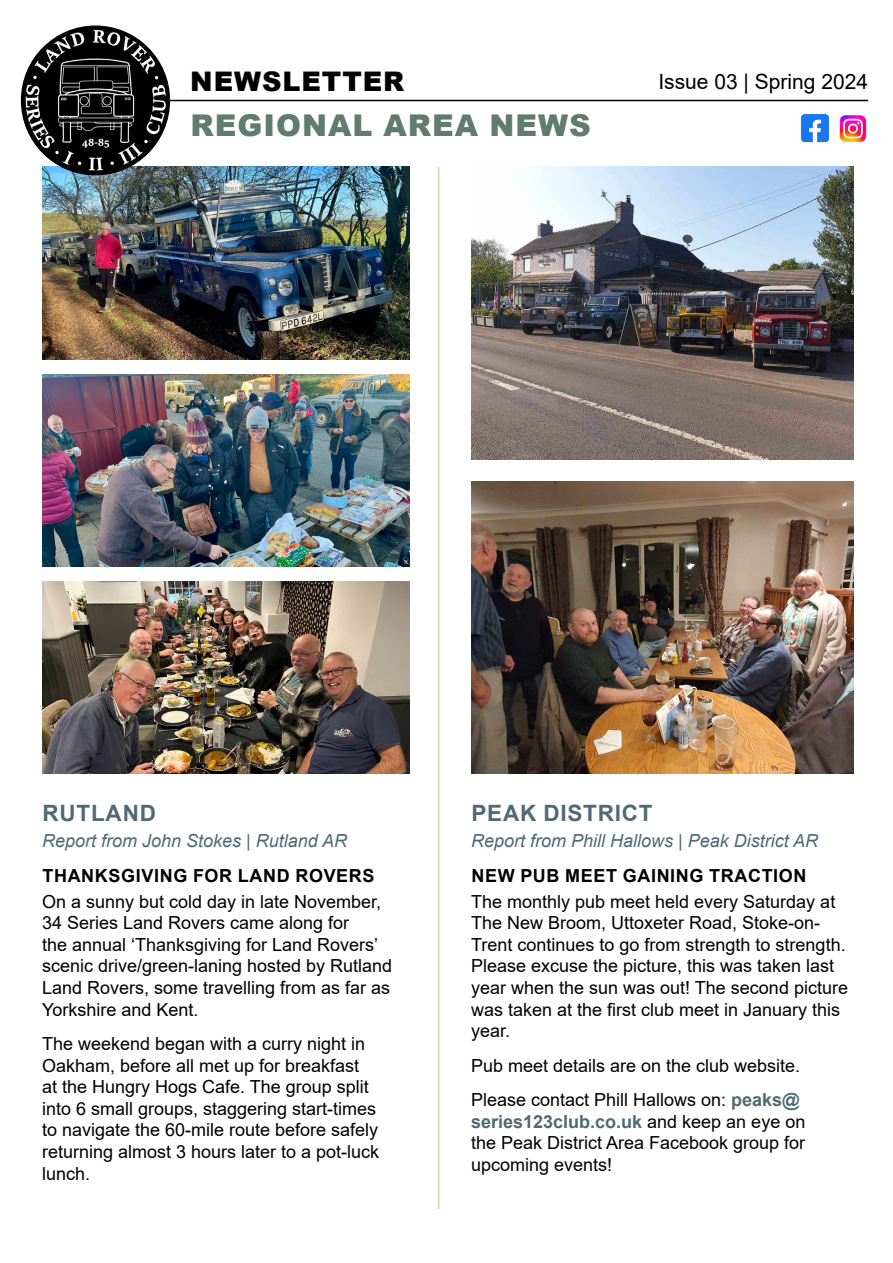
<style>
.page{position:relative;width:893px;height:1263px;background:#fff}
.page>*{position:absolute;margin:0;border:0;box-sizing:border-box;transform-origin:0 0}
.t1{font:900 30px "Arial";letter-spacing:.035em;color:#607c6d}
.t2{font:900 27px "Arial";letter-spacing:.035em;color:#000}
.t3{font:700 22.5px "Arial";letter-spacing:.035em;color:#4e6a76}
.t4{font:21px "Arial";color:#000}
.t5{font:18px/21.6px "Arial";color:#000}
.t6{font:italic 18px "Arial";color:#4e6a76}
.t7{font:700 18px "Arial";letter-spacing:.035em;color:#000}
.s1{font-weight:700;color:#4e6a76}
</style>
<div class="page">
<img style="left:42px;top:167px;width:368px;height:192px">
<hr style="left:170px;top:100px;width:698px;height:1px;background:#000">
<img style="left:801px;top:114px;width:28px;height:29px">
<img style="left:839px;top:114px;width:28px;height:28px">
<img style="left:21px;top:26px;width:149px;height:149px;border-radius:75px">
<img style="left:42px;top:374px;width:368px;height:193px">
<img style="left:42px;top:581px;width:368px;height:193px">
<hr style="left:438px;top:167px;width:1px;height:1042px;background:#d9cfac">
<img style="left:471px;top:167px;width:382px;height:292px">
<img style="left:471px;top:482px;width:382px;height:292px">
<h2 class="t2" style="left:190px;top:62px;width:215px">NEWSLETTER</h2>
<p class="t4" style="left:658px;top:67px;width:211px">Issue 03 | Spring 2024</p>
<h1 class="t1" style="left:190px;top:103px;width:402px">REGIONAL AREA NEWS</h1>
<p class="t3" style="left:42px;top:798px;width:115px">RUTLAND</p>
<p class="t6" style="left:42px;top:829px;width:307px">Report from John Stokes | Rutland AR</p>
<p class="t7" style="left:42px;top:863px;width:334px">THANKSGIVING FOR LAND ROVERS</p>
<p class="t5" style="left:42px;top:890px;width:352px">On a sunny but cold day in late November, 34 Series Land Rovers came along for<br>the annual ‘Thanksgiving for Land Rovers’ scenic drive/green-laning hosted by Rutland Land Rovers, some travelling from as far as Yorkshire and Kent.</p>
<p class="t5" style="left:42px;top:1033px;width:339px">The weekend began with a curry night in Oakham, before all met up for breakfast<br>at the Hungry Hogs Cafe. The group split into 6 small groups, staggering start-times to navigate the 60-mile route before safely returning almost 3 hours later to a pot-luck lunch.</p>
<p class="t3" style="left:471px;top:798px;width:183px">PEAK DISTRICT</p>
<p class="t6" style="left:471px;top:829px;width:349px">Report from Phill Hallows | Peak District AR</p>
<p class="t7" style="left:471px;top:863px;width:337px">NEW PUB MEET GAINING TRACTION</p>
<p class="t5" style="left:471px;top:890px;width:378px">The monthly pub meet held every Saturday at The New Broom, Uttoxeter Road, Stoke-on-Trent continues to go from strength to strength.<br>Please excuse the picture, this was taken last year when the sun was out! The second picture was taken at the first club meet in January this year.</p>
<p class="t5" style="left:471px;top:1048px;width:331px;line-height:34.3px">Pub meet details are on the club website.<br>Please contact Phill Hallows on: <span class="s1">peaks@</span></p>
<p class="t5" style="left:471px;top:1110px;width:336px;text-align:justify"><span class="s1">series123club.co.uk</span> and keep an eye on the Peak District Area Facebook group for upcoming events!</p>
</div>
